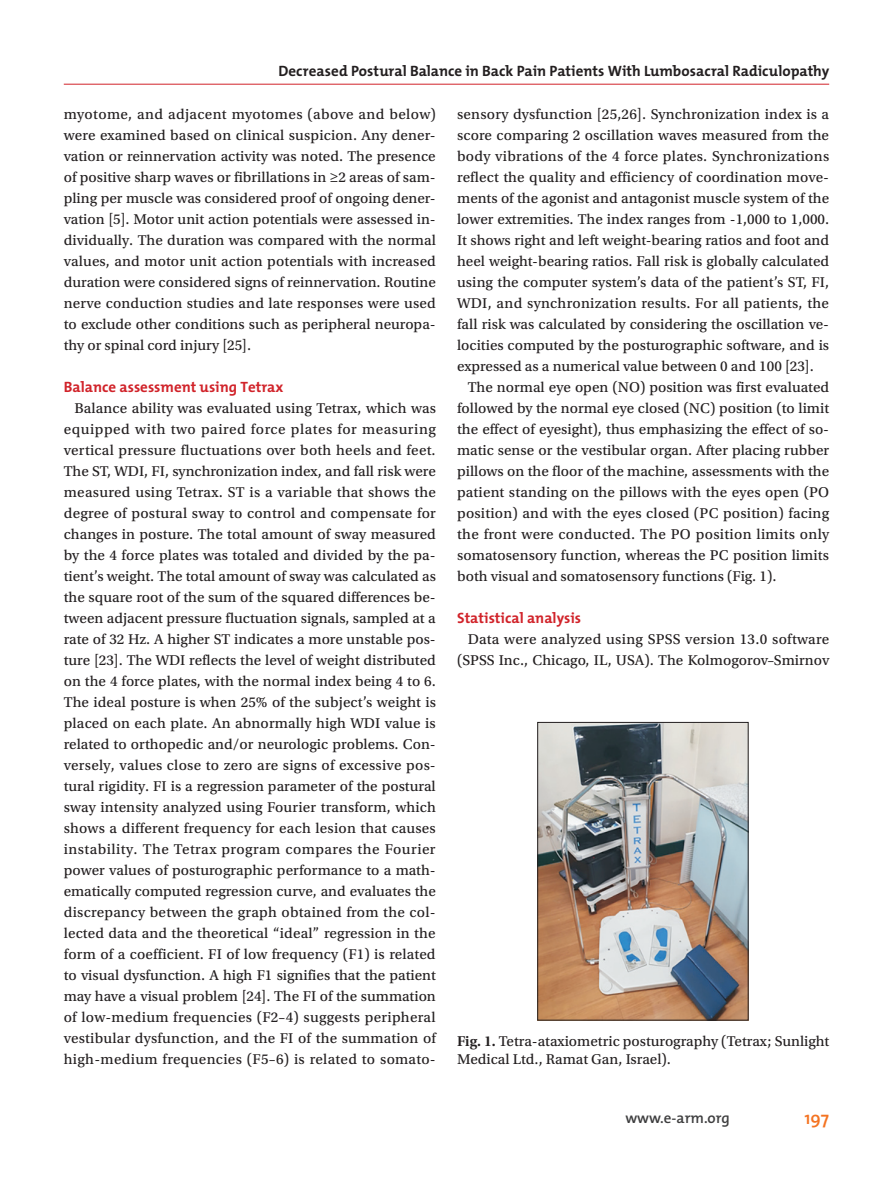
<style>
.page{position:relative;width:893px;height:1191px;background:#fff}
.page>*{position:absolute;margin:0;border:0;box-sizing:border-box;transform-origin:0 0}
.t1{font:600 18px "The Mix";color:#f47321}
.바탕글{font:15px/21px "Utopia Std Capt";color:#231f20;text-align:justify}
.그림{font:15px/18px "Utopia Std Capt";color:#231f20}
.t2{font:700 15px "The Mix";color:#231f20}
._1{font:700 15px "The Mix";color:#d1232a}
.t3{font:600 15px "The Mix";color:#3e3e3f}
.s1{font-family:"Utopia Std";font-weight:600}
</style>
<div class="page">
<hr style="left:64px;top:84px;width:765px;height:1px;background:#d1232a">
<img style="left:539px;top:724px;width:207px;height:294px">
<div style="left:537px;top:722px;width:211px;height:298px;border:1px solid #231f20"></div>
<p class="t2" style="left:278px;top:59px;width:552px">Decreased Postural Balance in Back Pain Patients With Lumbosacral Radiculopathy</p>
<p class="바탕글" style="left:64px;top:104px;width:374px">myotome, and adjacent myotomes (above and below) were examined based on clinical suspicion. Any dener&shy;vation or reinnervation activity was noted. The presence of positive sharp waves or fibrillations in ≥2 areas of sam&shy;pling per muscle was considered proof of ongoing dener&shy;vation [5]. Motor unit action potentials were assessed in&shy;dividually. The duration was compared with the normal values, and motor unit action potentials with increased duration were considered signs of reinnervation. Routine nerve conduction studies and late responses were used to exclude other conditions such as peripheral neuropa&shy;thy or spinal cord injury [25].</p>
<p class="_1" style="left:64px;top:374px;width:221px">Balance assessment using Tetrax</p>
<p class="바탕글" style="left:64px;top:398px;width:374px;text-indent:11px">Balance ability was evaluated using Tetrax, which was equipped with two paired force plates for measuring vertical pressure fluctuations over both heels and feet.<br>The ST, WDI, FI, synchronization index, and fall risk were measured using Tetrax. ST is a variable that shows the degree of postural sway to control and compensate for changes in posture. The total amount of sway measured by the 4 force plates was totaled and divided by the pa&shy;tient’s weight. The total amount of sway was calculated as the square root of the sum of the squared differences be&shy;tween adjacent pressure fluctuation signals, sampled at a rate of 32 Hz. A higher ST indicates a more unstable pos&shy;ture [23]. The WDI reflects the level of weight distributed on the 4 force plates, with the normal index being 4 to 6.<br>The ideal posture is when 25% of the subject’s weight is placed on each plate. An abnormally high WDI value is related to orthopedic and/or neurologic problems. Con&shy;versely, values close to zero are signs of excessive pos&shy;tural rigidity. FI is a regression parameter of the postural sway intensity analyzed using Fourier transform, which shows a different frequency for each lesion that causes instability. The Tetrax program compares the Fourier power values of posturographic performance to a math&shy;ematically computed regression curve, and evaluates the discrepancy between the graph obtained from the col&shy;lected data and the theoretical “ideal” regression in the form of a coefficient. FI of low frequency (F1) is related to visual dysfunction. A high F1 signifies that the patient may have a visual problem [24]. The FI of the summation of low-medium frequencies (F2–4) suggests peripheral vestibular dysfunction, and the FI of the summation of high-medium frequencies (F5–6) is related to somato-</p>
<p class="바탕글" style="left:457px;top:104px;width:374px">sensory dysfunction [25,26]. Synchronization index is a score comparing 2 oscillation waves measured from the body vibrations of the 4 force plates. Synchronizations reflect the quality and efficiency of coordination move&shy;ments of the agonist and antagonist muscle system of the lower extremities. The index ranges from -1,000 to 1,000.<br>It shows right and left weight-bearing ratios and foot and heel weight-bearing ratios. Fall risk is globally calculated using the computer system’s data of the patient’s ST, FI, WDI, and synchronization results. For all patients, the fall risk was calculated by considering the oscillation ve&shy;locities computed by the posturographic software, and is expressed as a numerical value between 0 and 100 [23].</p>
<p class="바탕글" style="left:457px;top:377px;width:374px;text-indent:11px">The normal eye open (NO) position was first evaluated followed by the normal eye closed (NC) position (to limit the effect of eyesight), thus emphasizing the effect of so&shy;matic sense or the vestibular organ. After placing rubber pillows on the floor of the machine, assessments with the patient standing on the pillows with the eyes open (PO position) and with the eyes closed (PC position) facing the front were conducted. The PO position limits only somatosensory function, whereas the PC position limits both visual and somatosensory functions (Fig. 1).</p>
<p class="_1" style="left:457px;top:605px;width:126px">Statistical analysis</p>
<p class="바탕글" style="left:457px;top:629px;width:374px;text-align:right">Data were analyzed using SPSS version 13.0 software (SPSS Inc., Chicago, IL, USA). The Kolmogorov–Smirnov</p>
<p class="그림" style="left:457px;top:1032px;width:374px"><span class="s1">Fig. 1.</span> Tetra-ataxiometric posturography (Tetrax; Sunlight<br>Medical Ltd., Ramat Gan, Israel).</p>
<p class="t3" style="left:625px;top:1105px;width:106px">www.e-arm.org</p>
<p class="t1" style="left:804px;top:1102px;width:26px">197</p>
</div>
